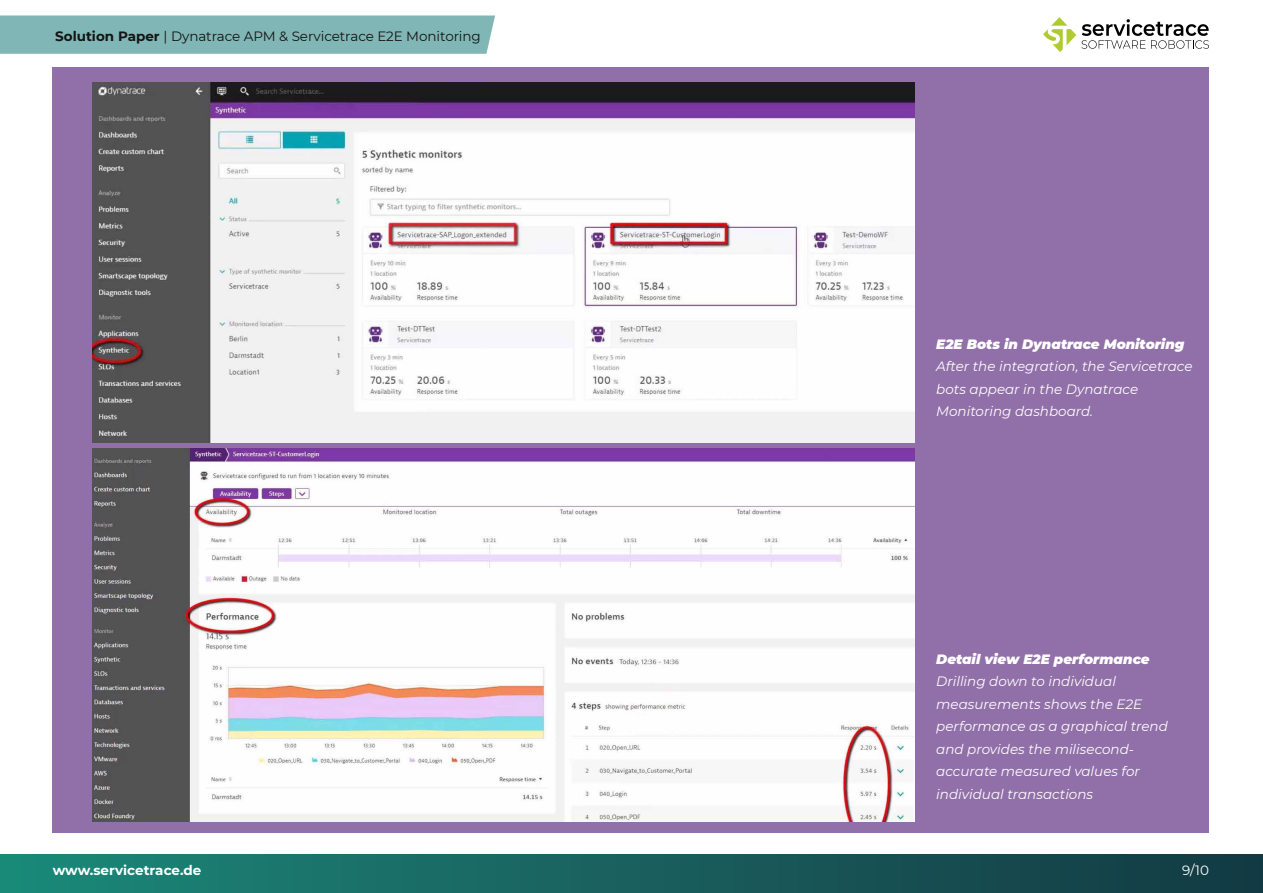
<style>
.page{position:relative;width:1263px;height:893px;background:#fff}
.page>*{position:absolute;margin:0;border:0;box-sizing:border-box;transform-origin:0 0}
.t1{font:italic 13.5px/22.5px "Montserrat";color:#fff}
.t2{font:italic 900 13.5px "Montserrat";color:#fff}
.t3{font:13.5px "Montserrat";letter-spacing:-.005em;color:#141414}
.t4{font:700 13.5px "Montserrat";color:#fff}
.t5{font:13.5px "Montserrat";color:#fff}
.s1{font-weight:700}
</style>
<div class="page">
<div style="left:53px;top:68px;width:1156px;height:765px;background:#916fa8"></div>
<img style="left:92px;top:83px;width:823px;height:359px">
<img style="left:92px;top:449px;width:822px;height:372px">
<div style="left:0;top:855px;width:1263px;height:38px;background:linear-gradient(to right,#1c8979,#143843)"></div>
<div style="left:0;top:16px;width:495px;height:38px;background:#80b6b5"></div>
<svg style="left:1043px;top:17px;width:166px;height:35px"></svg>
<p class="t3" style="left:55px;top:27px;width:427px"><span class="s1">Solution Paper</span> | Dynatrace APM &amp; Servicetrace E2E Monitoring</p>
<p class="t2" style="left:936px;top:334px;width:250px">E2E Bots in Dynatrace Monitoring</p>
<p class="t1" style="left:936px;top:355px;width:258px">After the integration, the Servicetrace bots appear in the Dynatrace<br>Monitoring dashboard.</p>
<p class="t2" style="left:936px;top:649px;width:215px">Detail view E2E performance</p>
<p class="t1" style="left:936px;top:670px;width:233px">Drilling down to individual measurements shows the E2E performance as a graphical trend and provides the milisecond&shy;accurate measured values for individual transactions</p>
<p class="t4" style="left:53px;top:861px;width:150px">www.servicetrace.de</p>
<p class="t5" style="left:1182px;top:861px;width:28px">9/10</p>
</div>
